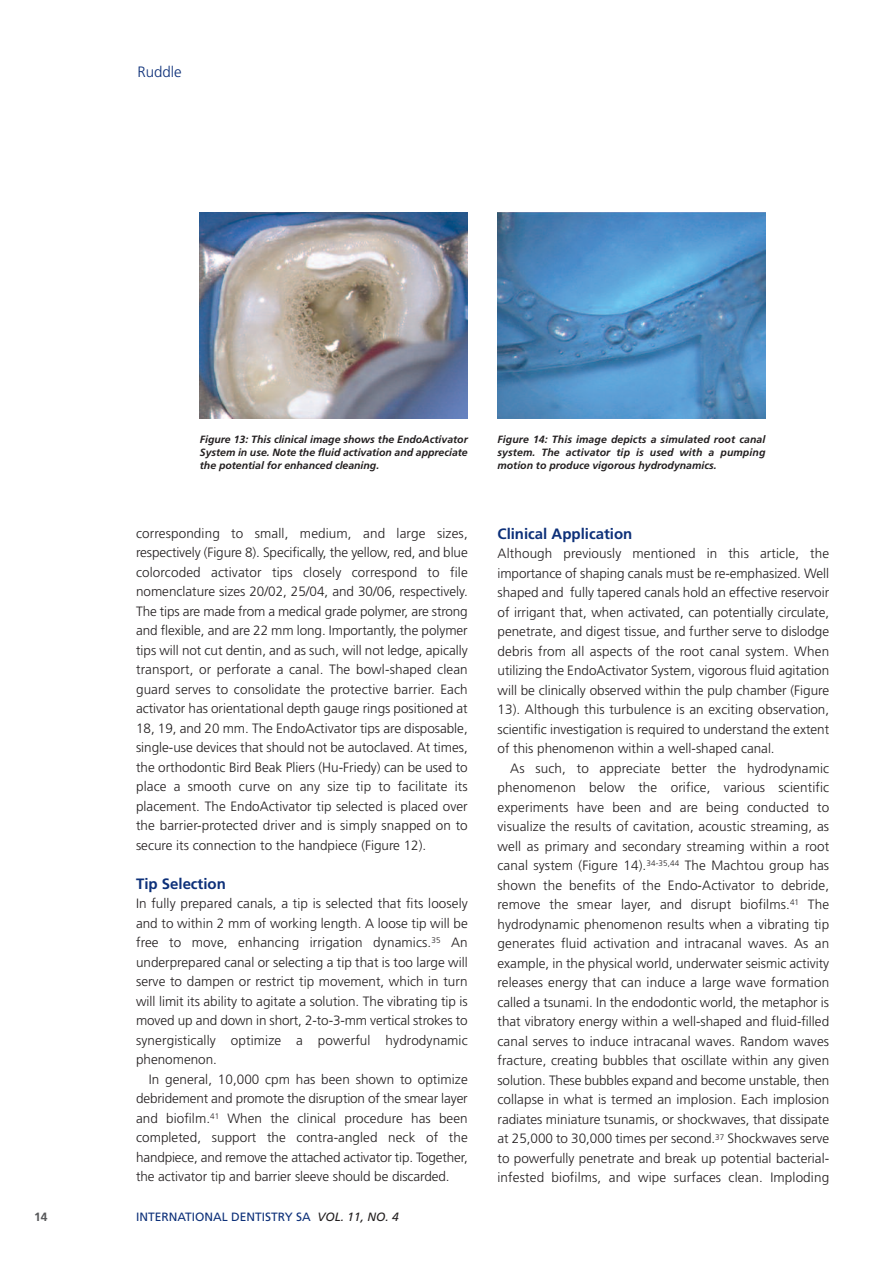
<style>
.page{position:relative;width:893px;height:1263px;background:#fff}
.page>*{position:absolute;margin:0;border:0;box-sizing:border-box;transform-origin:0 0}
.t1{font:700 15px "Frutiger";color:#0d3079}
.t2{font:300 15px "Frutiger";color:#0d3079}
.t3{font:300 13.5px/19.5px "Frutiger";color:#231f20;text-align:justify}
.t4{font:12px "Frutiger";color:#0d3079}
.t5{font:700 12px "Frutiger";color:#57585a}
.t6{font:italic 700 10.5px/12.6px "Frutiger";color:#231f20;text-align:justify}
.s1{font-style:italic;color:#231f20}
</style>
<div class="page">
<img style="left:200px;top:213px;width:268px;height:206px">
<img style="left:497px;top:213px;width:268px;height:206px">
<p class="t2" style="left:138px;top:65px;width:46px">Ruddle</p>
<p class="t6" style="left:200px;top:434px;width:269px">Figure 13: This clinical image shows the EndoActivator System in use. Note the fluid activation and appreciate the potential for enhanced cleaning.</p>
<p class="t6" style="left:497px;top:434px;width:269px">Figure 14: This image depicts a simulated root canal system. The activator tip is used with a pumping motion to produce vigorous hydrodynamics.</p>
<p class="t3" style="left:136px;top:524px;width:333px">corresponding to small, medium, and large sizes, respectively (Figure 8). Specifically, the yellow, red, and blue colorcoded activator tips closely correspond to file nomenclature sizes 20/02, 25/04, and 30/06, respectively.<br>The tips are made from a medical grade polymer, are strong and flexible, and are 22 mm long. Importantly, the polymer tips will not cut dentin, and as such, will not ledge, apically transport, or perforate a canal. The bowl-shaped clean guard serves to consolidate the protective barrier. Each activator has orientational depth gauge rings positioned at 18, 19, and 20 mm. The EndoActivator tips are disposable, single-use devices that should not be autoclaved. At times, the orthodontic Bird Beak Pliers (Hu-Friedy) can be used to place a smooth curve on any size tip to facilitate its placement. The EndoActivator tip selected is placed over the barrier-protected driver and is simply snapped on to secure its connection to the handpiece (Figure 12).</p>
<p class="t1" style="left:136px;top:877px;width:91px">Tip Selection</p>
<p class="t3" style="left:136px;top:895px;width:333px">In fully prepared canals, a tip is selected that fits loosely and to within 2 mm of working length. A loose tip will be free to move, enhancing irrigation dynamics.<sup>35</sup> An underprepared canal or selecting a tip that is too large will serve to dampen or restrict tip movement, which in turn will limit its ability to agitate a solution. The vibrating tip is moved up and down in short, 2-to-3-mm vertical strokes to synergistically optimize a powerful hydrodynamic phenomenon.</p>
<p class="t3" style="left:136px;top:1070px;width:333px;text-indent:13px">In general, 10,000 cpm has been shown to optimize debridement and promote the disruption of the smear layer and biofilm.<sup>41</sup> When the clinical procedure has been completed, support the contra-angled neck of the handpiece, and remove the attached activator tip. Together, the activator tip and barrier sleeve should be discarded.</p>
<p class="t5" style="left:34px;top:1212px;width:15px">14</p>
<p class="t4" style="left:136px;top:1212px;width:264px">INTERNATIONAL DENTISTRY SA <span class="s1">VOL. 11, NO. 4</span></p>
<p class="t1" style="left:497px;top:527px;width:136px">Clinical Application</p>
<p class="t3" style="left:497px;top:545px;width:333px">Although previously mentioned in this article, the importance of shaping canals must be re-emphasized. Well shaped and fully tapered canals hold an effective reservoir of irrigant that, when activated, can potentially circulate, penetrate, and digest tissue, and further serve to dislodge debris from all aspects of the root canal system. When utilizing the EndoActivator System, vigorous fluid agitation will be clinically observed within the pulp chamber (Figure 13). Although this turbulence is an exciting observation, scientific investigation is required to understand the extent of this phenomenon within a well-shaped canal.</p>
<p class="t3" style="left:497px;top:759px;width:333px;text-indent:13px">As such, to appreciate better the hydrodynamic phenomenon below the orifice, various scientific experiments have been and are being conducted to visualize the results of cavitation, acoustic streaming, as well as primary and secondary streaming within a root canal system (Figure 14).<sup>34-35,44</sup> The Machtou group has shown the benefits of the Endo-Activator to debride, remove the smear layer, and disrupt biofilms.<sup>41</sup> The hydrodynamic phenomenon results when a vibrating tip generates fluid activation and intracanal waves. As an example, in the physical world, underwater seismic activity releases energy that can induce a large wave formation called a tsunami. In the endodontic world, the metaphor is that vibratory energy within a well-shaped and fluid-filled canal serves to induce intracanal waves. Random waves fracture, creating bubbles that oscillate within any given solution. These bubbles expand and become unstable, then collapse in what is termed an implosion. Each implosion radiates miniature tsunamis, or shockwaves, that dissipate at 25,000 to 30,000 times per second.<sup>37</sup> Shockwaves serve to powerfully penetrate and break up potential bacterial&shy;infested biofilms, and wipe surfaces clean. Imploding</p>
</div>
